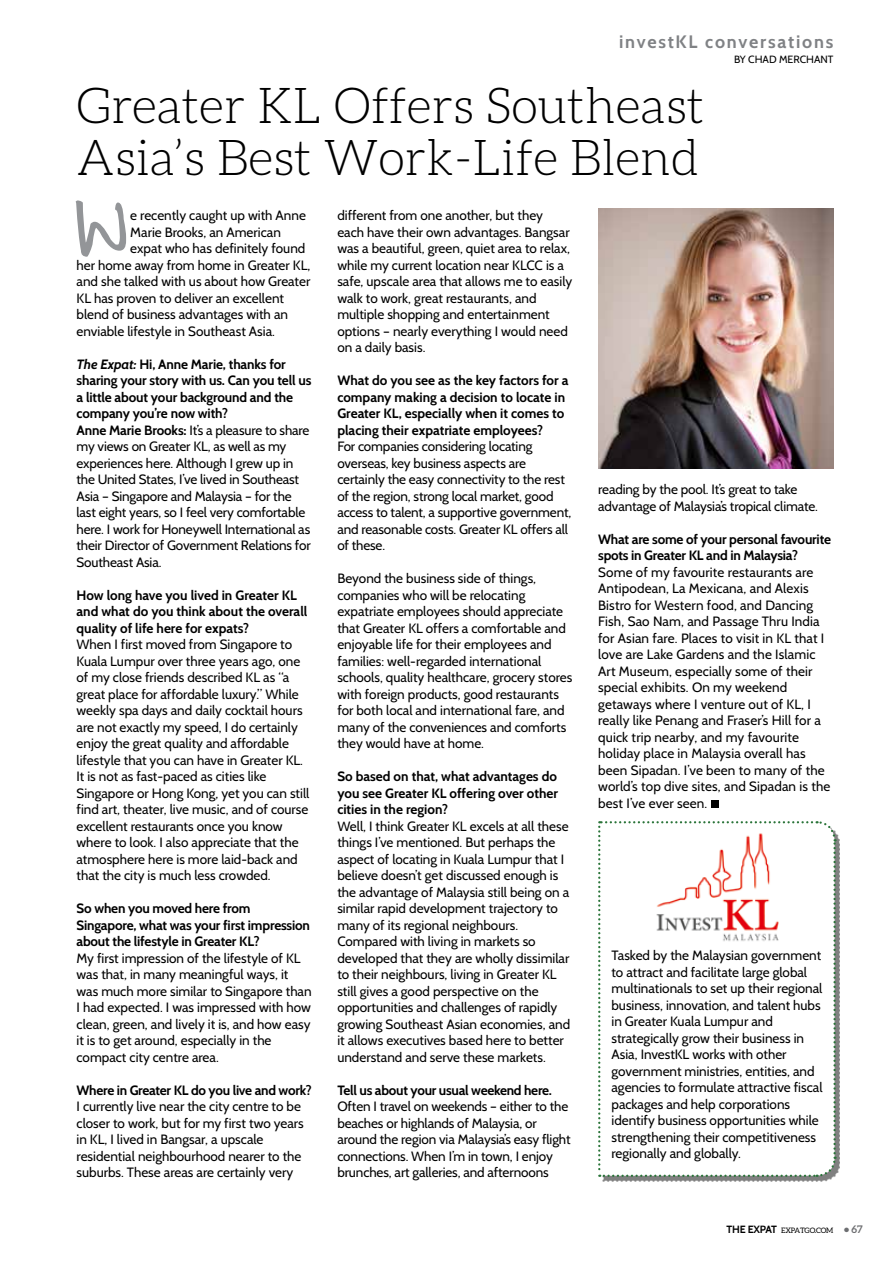
<style>
.page{position:relative;width:893px;height:1263px;background:#fff}
.page>*{position:absolute;margin:0;border:0;box-sizing:border-box;transform-origin:0 0}
.t1{font:94.5px "Christopherhand";color:#939598}
.t2{font:300 49.5px/52.5px "Aleo";color:#000}
.t3{font:700 18px "Cabin";letter-spacing:.1em;color:#808285}
.t4{font:13.5px/16.5px "Cabin";color:#000}
.t5{font:700 13.5px/16.5px "Cabin";letter-spacing:-.01em;color:#000}
.t6{font:10.5px "Cabin";letter-spacing:-.005em;color:#000}
.t7{font:7.5px "Aleo";letter-spacing:-.02em;color:#000}
.s1{font-weight:700;font-style:italic}
.s2{font-weight:700}
.s3{font-family:"Cabin";font-weight:700;font-size:10.5px}
.s4{font-weight:700;font-size:10.5px;color:#6d6e71}
</style>
<div class="page">
<div style="left:603px;top:826px;width:237px;height:355px;background:#808080"></div>
<div style="left:598px;top:821px;width:239px;height:357px;background:#fff"></div>
<div style="left:711px;top:800px;width:8px;height:8px;background:#000"></div>
<img style="left:641px;top:828px;width:154px;height:119px">
<img style="left:598px;top:208px;width:235px;height:261px">
<h3 class="t3" style="left:619px;top:30px;width:216px">investKL conversations</h3>
<p class="t6" style="left:734px;top:53px;width:29px">By Chad</p>
<p class="t6" style="left:779px;top:53px;width:22px">Merchant</p>
<h2 class="t2" style="left:77px;top:79px;width:629px">Greater KL Offers Southeast<br>Asia’s Best Work-Life Blend</h2>
<p class="t4" style="left:337px;top:207px;width:236px">different from one another, but they each have their own advantages. Bangsar was a beautiful, green, quiet area to relax, while my current location near KLCC is a safe, upscale area that allows me to easily walk to work, great restaurants, and multiple shopping and entertainment options – nearly everything I would need on a daily basis.</p>
<p class="t5" style="left:337px;top:372px;width:233px">What do you see as the key factors for a company making a decision to locate in Greater KL, especially when it comes to placing their expatriate employees?</p>
<p class="t4" style="left:337px;top:438px;width:235px">For companies considering locating overseas, key business aspects are certainly the easy connectivity to the rest of the region, strong local market, good access to talent, a supportive government, and reasonable costs. Greater KL offers all of these.</p>
<p class="t4" style="left:337px;top:570px;width:237px">Beyond the business side of things, companies who will be relocating expatriate employees should appreciate that Greater KL offers a comfortable and enjoyable life for their employees and families: well-regarded international schools, quality healthcare, grocery stores with foreign products, good restaurants for both local and international fare, and many of the conveniences and comforts they would have at home.</p>
<p class="t5" style="left:337px;top:768px;width:222px;text-align:justify">So based on that, what advantages do you see Greater KL offering over other cities in the region?</p>
<p class="t4" style="left:337px;top:818px;width:234px">Well, I think Greater KL excels at all these things I’ve mentioned. But perhaps the aspect of locating in Kuala Lumpur that I believe doesn’t get discussed enough is the advantage of Malaysia still being on a similar rapid development trajectory to many of its regional neighbours.<br>Compared with living in markets so developed that they are wholly dissimilar to their neighbours, living in Greater KL still gives a good perspective on the opportunities and challenges of rapidly growing Southeast Asian economies, and it allows executives based here to better understand and serve these markets.</p>
<p class="t5" style="left:337px;top:1082px;width:216px">Tell us about your usual weekend here.</p>
<p class="t4" style="left:337px;top:1098px;width:235px">Often I travel on weekends – either to the beaches or highlands of Malaysia, or around the region via Malaysia’s easy flight connections. When I’m in town, I enjoy brunches, art galleries, and afternoons</p>
<h1 class="t1" style="left:77px;top:188px;width:53px">W</h1>
<p class="t4" style="left:130px;top:207px;width:177px">e recently caught up with Anne</p>
<p class="t4" style="left:130px;top:224px;width:152px">Marie Brooks, an American</p>
<p class="t4" style="left:130px;top:240px;width:177px">expat who has definitely found</p>
<p class="t4" style="left:77px;top:257px;width:235px">her home away from home in Greater KL,</p>
<p class="t4" style="left:77px;top:273px;width:235px">and she talked with us about how Greater</p>
<p class="t4" style="left:77px;top:290px;width:209px">KL has proven to deliver an excellent</p>
<p class="t4" style="left:77px;top:306px;width:213px">blend of business advantages with an</p>
<p class="t4" style="left:77px;top:323px;width:200px">enviable lifestyle in Southeast Asia.</p>
<p class="t4" style="left:77px;top:356px;width:236px"><span class="s1">The Expat:</span> <span class="s2">Hi, Anne Marie, thanks for sharing your story with us. Can you tell us a little about your background and the company you’re now with?<br>Anne Marie Brooks:</span> It’s a pleasure to share my views on Greater KL, as well as my experiences here. Although I grew up in the United States, I’ve lived in Southeast Asia – Singapore and Malaysia – for the last eight years, so I feel very comfortable here. I work for Honeywell International as their Director of Government Relations for Southeast Asia.</p>
<p class="t5" style="left:77px;top:587px;width:232px">How long have you lived in Greater KL and what do you think about the overall quality of life here for expats?</p>
<p class="t4" style="left:77px;top:636px;width:234px">When I first moved from Singapore to Kuala Lumpur over three years ago, one of my close friends described KL as “a great place for affordable luxury.” While weekly spa days and daily cocktail hours are not exactly my speed, I do certainly enjoy the great quality and affordable lifestyle that you can have in Greater KL.<br>It is not as fast-paced as cities like Singapore or Hong Kong, yet you can still find art, theater, live music, and of course excellent restaurants once you know where to look. I also appreciate that the atmosphere here is more laid-back and that the city is much less crowded.</p>
<p class="t5" style="left:77px;top:900px;width:235px">So when you moved here from<br>Singapore, what was your first impression about the lifestyle in Greater KL?</p>
<p class="t4" style="left:77px;top:950px;width:237px">My first impression of the lifestyle of KL was that, in many meaningful ways, it was much more similar to Singapore than I had expected. I was impressed with how clean, green, and lively it is, and how easy it is to get around, especially in the compact city centre area.</p>
<p class="t5" style="left:77px;top:1082px;width:237px">Where in Greater KL do you live and work?</p>
<p class="t4" style="left:77px;top:1098px;width:229px">I currently live near the city centre to be closer to work, but for my first two years in KL, I lived in Bangsar, a upscale residential neighbourhood nearer to the suburbs. These areas are certainly very</p>
<p class="t4" style="left:598px;top:481px;width:221px">reading by the pool. It’s great to take advantage of Malaysia’s tropical climate.</p>
<p class="t5" style="left:598px;top:531px;width:234px">What are some of your personal favourite spots in Greater KL and in Malaysia?</p>
<p class="t4" style="left:598px;top:564px;width:234px">Some of my favourite restaurants are Antipodean, La Mexicana, and Alexis Bistro for Western food, and Dancing Fish, Sao Nam, and Passage Thru India for Asian fare. Places to visit in KL that I love are Lake Gardens and the Islamic Art Museum, especially some of their special exhibits. On my weekend getaways where I venture out of KL, I really like Penang and Fraser’s Hill for a quick trip nearby, and my favourite holiday place in Malaysia overall has been Sipadan. I’ve been to many of the world’s top dive sites, and Sipadan is the best I’ve ever seen.</p>
<p class="t4" style="left:611px;top:947px;width:213px">Tasked by the Malaysian government to attract and facilitate large global multinationals to set up their regional business, innovation, and talent hubs in Greater Kuala Lumpur and strategically grow their business in Asia, InvestKL works with other government ministries, entities, and agencies to formulate attractive fiscal packages and help corporations identify business opportunities while strengthening their competitiveness regionally and globally.</p>
<p class="t7" style="left:727px;top:1226px;width:138px"><span class="s3">The Expat</span> EXPATGO.COM <span class="s4">• 67</span></p>
</div>
